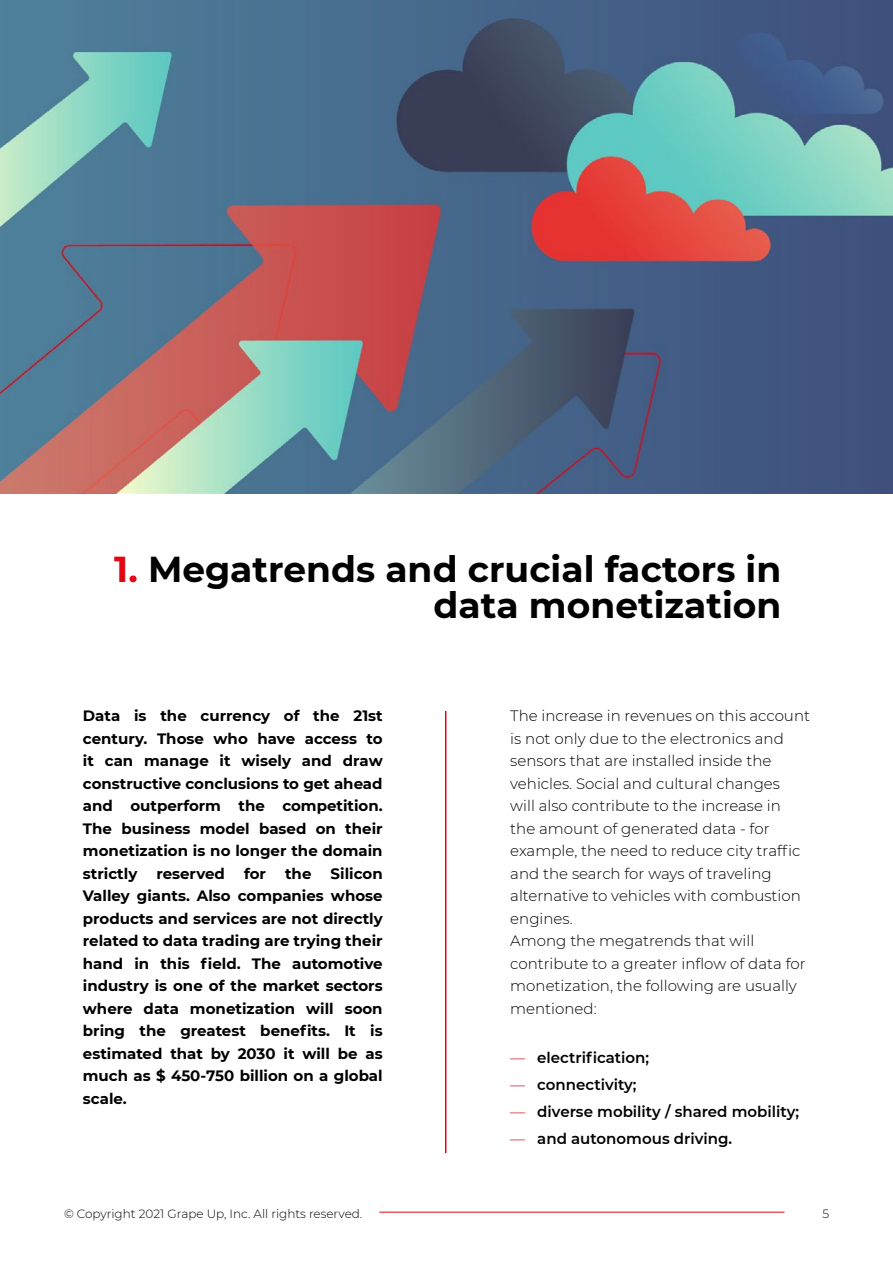
<style>
.page{position:relative;width:893px;height:1263px;background:#fff}
.page>*{position:absolute;margin:0;border:0;box-sizing:border-box;transform-origin:0 0}
.t1{font:700 36px/36px "Montserrat";color:#000;text-align:right}
.t2{font:700 15px/22.5px "Montserrat";color:#000;text-align:justify}
.t3{font:300 15px/22.5px "Montserrat";color:#000}
.t4{font:600 15px "Montserrat";color:#000}
.t5{font:300 12px "Montserrat";color:#000}
.s1{color:#e30613}
.s2{font-weight:300;color:#cd1719}
</style>
<div class="page">
<hr style="left:379px;top:1212px;width:405px;height:1px;background:#e30613">
<hr style="left:445px;top:711px;width:1px;height:442px;background:#e30613">
<img style="left:0;top:0;width:893px;height:493px">
<h1 class="t1" style="left:114px;top:550px;width:669px"><span class="s1">1.</span> Megatrends and crucial factors in data monetization</h1>
<p class="t2" style="left:83px;top:704px;width:301px">Data is the currency of the 21st century. Those who have access to it can manage it wisely and draw constructive conclusions to get ahead and outperform the competition.<br>The business model based on their monetization is no longer the domain strictly</p>
<p class="t2" style="left:83px;top:861px;width:301px;text-indent:248px">Silicon Valley giants. Also companies whose products and services are not directly related to data trading are trying their hand in this field. The automotive industry is one of the market sectors where data monetization will soon bring the greatest benefits. It is estimated that by 2030 it will be as much as $ 450-750 billion on a global scale.</p>
<p class="t2" style="left:156px;top:861px;width:70px">reserved</p>
<p class="t2" style="left:244px;top:861px;width:23px">for</p>
<p class="t2" style="left:285px;top:861px;width:28px">the</p>
<p class="t3" style="left:510px;top:704px;width:301px">The increase in revenues on this account is not only due to the electronics and sensors that are installed inside the vehicles. Social and cultural changes<br>will also contribute to the increase in<br>the amount of generated data - for example, the need to reduce city traffic and the search for ways of traveling alternative to vehicles with combustion engines.<br>Among the megatrends that will contribute to a greater inflow of data for monetization, the following are usually mentioned:</p>
<p class="t4" style="left:510px;top:1047px;width:140px"><span class="s2">—</span> electrification;</p>
<p class="t4" style="left:510px;top:1074px;width:128px"><span class="s2">—</span> connectivity;</p>
<p class="t4" style="left:510px;top:1101px;width:290px"><span class="s2">—</span> diverse mobility / shared mobility;</p>
<p class="t4" style="left:510px;top:1127px;width:223px"><span class="s2">—</span> and autonomous driving.</p>
<p class="t5" style="left:64px;top:1205px;width:300px">© Copyright 2021 Grape Up, Inc. All rights reserved.</p>
<p class="t5" style="left:822px;top:1205px;width:8px">5</p>
</div>
